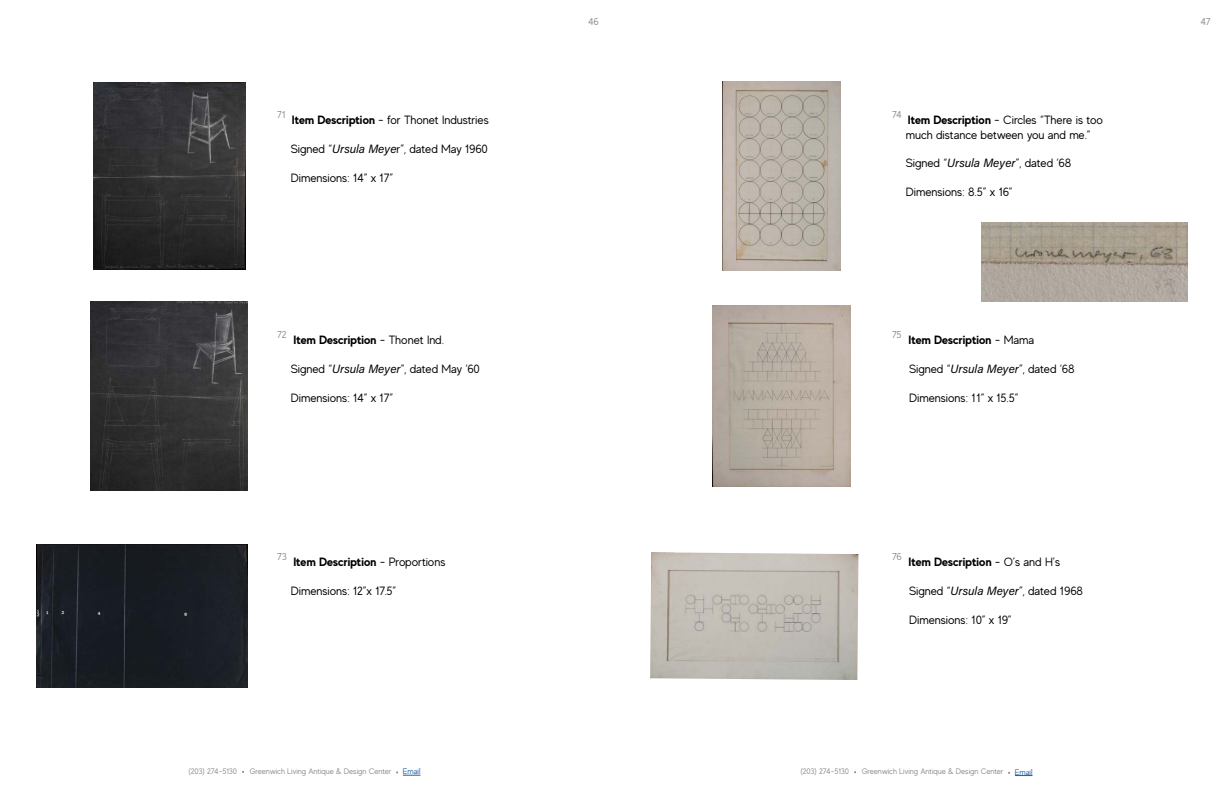
<style>
.page{position:relative;width:1224px;height:792px;background:#fff}
.page>*{position:absolute;margin:0;border:0;box-sizing:border-box;transform-origin:0 0}
.t1{font:12px/14.4px "MADE Evolve Sans";color:#000}
.t2{font:700 12px "MADE Evolve Sans";color:#000}
.t3{font:10px "MADE Evolve Sans";letter-spacing:-.03em;color:#8a8c8e}
.t4{font:8px "MADE Evolve Sans";letter-spacing:-.01em;color:#8a8c8e}
.t5{font:8px "MADE Evolve Sans";letter-spacing:-.03em;color:#8a8c8e}
.t6{font:8px "MADE Evolve Sans";color:#215e9e}
.s1{font-weight:700}
.s2{font-family:"Acumin Variable Concept"}
.s3{font-weight:400}
</style>
<div class="page">
<svg style="left:396px;top:771px;width:25px;height:5px"></svg>
<svg style="left:1008px;top:772px;width:25px;height:4px"></svg>
<img style="left:91px;top:301px;width:157px;height:190px">
<div style="left:37px;top:545px;width:210px;height:143px;background:#181d24"></div>
<img style="left:93px;top:82px;width:152px;height:187px">
<img style="left:712px;top:306px;width:138px;height:180px">
<img style="left:650px;top:552px;width:208px;height:128px">
<img style="left:722px;top:81px;width:118px;height:190px">
<img style="left:982px;top:222px;width:206px;height:79px">
<p class="t3" style="left:588px;top:15px;width:12px">46</p>
<p class="t3" style="left:1200px;top:15px;width:12px">47</p>
<p class="t3" style="left:277px;top:108px;width:10px">71</p>
<p class="t1" style="left:292px;top:113px;width:198px"><span class="s1">Item Description</span> - for Thonet Industries</p>
<p class="t1" style="left:291px;top:141px;width:199px">Signed “<span class="s2">Ursula Meye</span>r”, dated May 1960</p>
<p class="t1" style="left:291px;top:170px;width:104px">Dimensions: 14” x 17”</p>
<p class="t3" style="left:892px;top:108px;width:11px">74</p>
<p class="t1" style="left:906px;top:113px;width:199px"><span class="s1">Item Description</span> - Circles “There is too much distance between you and me.”</p>
<p class="t1" style="left:906px;top:156px;width:167px">Signed “<span class="s2">Ursula Meyer</span>”, dated ‘68</p>
<p class="t1" style="left:906px;top:185px;width:108px">Dimensions: 8.5” x 16”</p>
<p class="t3" style="left:277px;top:328px;width:11px">72</p>
<p class="t2" style="left:293px;top:332px;width:152px">Item Description <span class="s3">- Thonet Ind.</span></p>
<p class="t1" style="left:291px;top:361px;width:191px">Signed “<span class="s2">Ursula Meyer</span>”, dated May ‘60</p>
<p class="t1" style="left:291px;top:390px;width:104px">Dimensions: 14” x 17”</p>
<p class="t3" style="left:892px;top:328px;width:11px">75</p>
<p class="t2" style="left:908px;top:332px;width:127px">Item Description <span class="s3">- Mama</span></p>
<p class="t1" style="left:909px;top:361px;width:167px">Signed “<span class="s2">Ursula Meyer</span>”, dated ‘68</p>
<p class="t1" style="left:909px;top:390px;width:111px">Dimensions: 11” x 15.5”</p>
<p class="t3" style="left:277px;top:550px;width:11px">73</p>
<p class="t2" style="left:293px;top:554px;width:154px">Item Description <span class="s3">- Proportions</span></p>
<p class="t1" style="left:291px;top:583px;width:107px">Dimensions: 12”x 17.5”</p>
<p class="t3" style="left:892px;top:550px;width:11px">76</p>
<p class="t2" style="left:908px;top:554px;width:153px">Item Description <span class="s3">- O’s and H’s</span></p>
<p class="t1" style="left:909px;top:583px;width:175px">Signed “<span class="s2">Ursula Meyer</span>”, dated 1968</p>
<p class="t1" style="left:909px;top:612px;width:104px">Dimensions: 10” x 19”</p>
<p class="t5" style="left:188px;top:766px;width:50px">(203) 274-5130</p>
<p class="t4" style="left:250px;top:766px;width:143px">Greenwich Living Antique &amp; Design Center</p>
<p class="t6" style="left:403px;top:767px;width:19px">Email</p>
<p class="t5" style="left:800px;top:766px;width:50px">(203) 274-5130</p>
<p class="t4" style="left:862px;top:767px;width:143px">Greenwich Living Antique &amp; Design Center</p>
<p class="t6" style="left:1015px;top:767px;width:19px">Email</p>
</div>
